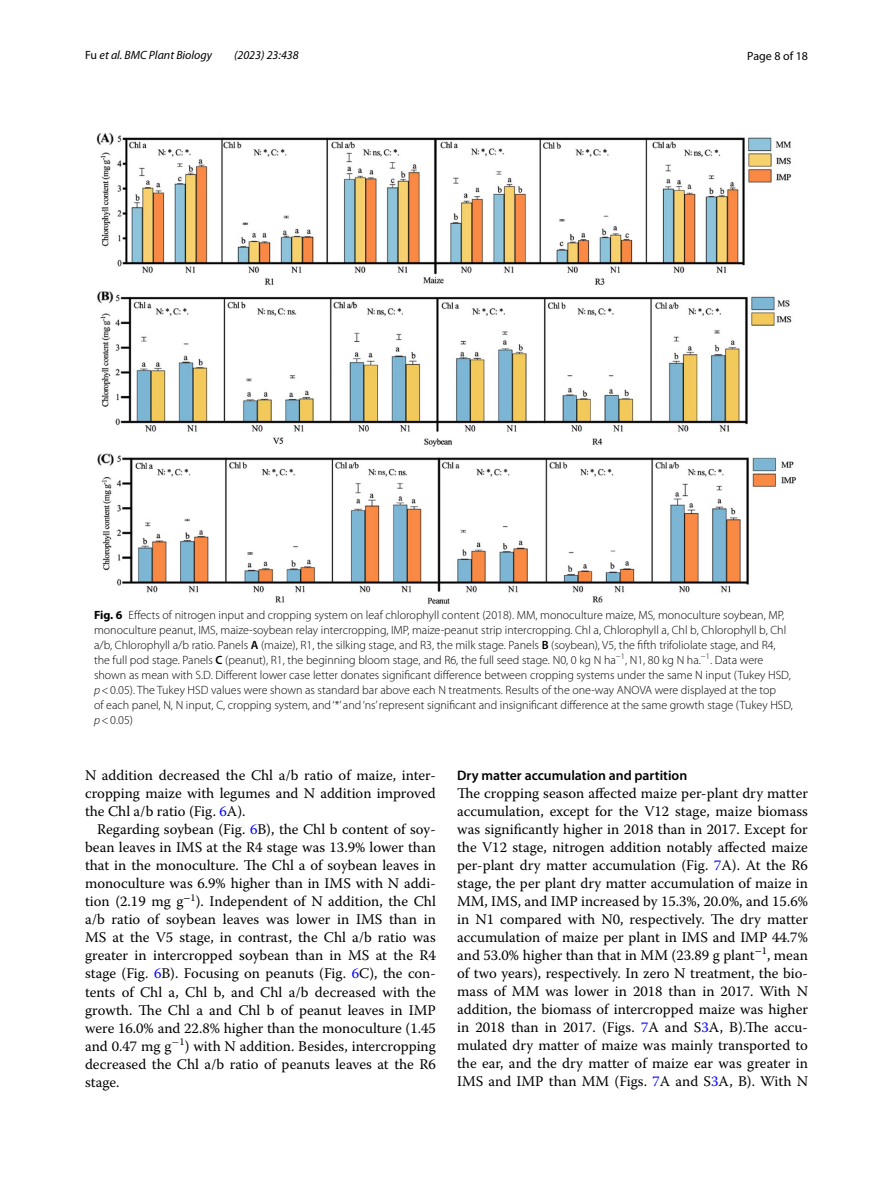
<style>
.page{position:relative;width:893px;height:1187px;background:#fff}
.page>*{position:absolute;margin:0;border:0;box-sizing:border-box;transform-origin:0 0}
.t1{font:14.7px/18px "Warnock Pro";color:#000;text-align:justify}
.t2{font:600 13.8px "Myriad Pro";color:#000}
.t3{font:300 12px/15px "Myriad Pro";color:#000}
.t4{font:italic 12px "Myriad Pro";color:#000}
.t5{font:12px "Myriad Pro";color:#000}
.s1{font-style:normal}
.s2{font-weight:700}
.s3{font-weight:600}
.s4{font-style:italic}
.s5{color:#00f}
</style>
<div class="page">
<img style="left:96px;top:133px;width:700px;height:471px">
<p class="t4" style="left:85px;top:48px;width:129px"><span class="s1">Fu</span> et al. BMC Plant Biology</p>
<p class="t4" style="left:234px;top:48px;width:66px">(2023) 23:438</p>
<p class="t5" style="left:747px;top:48px;width:62px">Page 8 of 18</p>
<p class="t3" style="left:94px;top:608px;width:700px"><span class="s2">Fig. 6</span> Effects of nitrogen input and cropping system on leaf chlorophyll content (2018). MM, monoculture maize, MS, monoculture soybean, MP, monoculture peanut, IMS, maize-soybean relay intercropping, IMP, maize-peanut strip intercropping. Chl a, Chlorophyll a, Chl b, Chlorophyll b, Chl a/b, Chlorophyll a/b ratio. Panels <span class="s3">A</span> (maize), R1, the silking stage, and R3, the milk stage. Panels <span class="s3">B</span> (soybean), V5, the fifth trifoliolate stage, and R4, the full pod stage. Panels <span class="s3">C</span> (peanut), R1, the beginning bloom stage, and R6, the full seed stage. N0, 0 kg N ha<sup>−1</sup>, N1, 80 kg N ha.<sup>−1</sup>. Data were shown as mean with S.D. Different lower case letter donates significant difference between cropping systems under the same N input (Tukey HSD, <span class="s4">p</span>&lt;0.05). The Tukey HSD values were shown as standard bar above each N treatments. Results of the one-way ANOVA were displayed at the top<br>of each panel, N, N input, C, cropping system, and‘*’ and‘ns’ represent significant and insignificant difference at the same growth stage (Tukey HSD, <span class="s4">p</span>&lt;0.05)</p>
<p class="t1" style="left:85px;top:766px;width:352px">N addition decreased the Chl a/b ratio of maize, inter&shy;cropping maize with legumes and N addition improved the Chl a/b ratio (Fig. <span class="s5">6</span>A).</p>
<p class="t1" style="left:85px;top:820px;width:352px;text-indent:12px">Regarding soybean (Fig. <span class="s5">6</span>B), the Chl b content of soy&shy;bean leaves in IMS at the R4 stage was 13.9% lower than that in the monoculture. The Chl a of soybean leaves in monoculture was 6.9% higher than in IMS with N addi&shy;tion (2.19 mg g<sup>−</sup><sup>1</sup>). Independent of N addition, the Chl a/b ratio of soybean leaves was lower in IMS than in MS at the V5 stage, in contrast, the Chl a/b ratio was greater in intercropped soybean than in MS at the R4 stage (Fig. <span class="s5">6</span>B). Focusing on peanuts (Fig. <span class="s5">6</span>C), the con&shy;tents of Chl a, Chl b, and Chl a/b decreased with the growth. The Chl a and Chl b of peanut leaves in IMP were 16.0% and 22.8% higher than the monoculture (1.45 and 0.47 mg g<sup>−</sup><sup>1</sup>) with N addition. Besides, intercropping decreased the Chl a/b ratio of peanuts leaves at the R6 stage.</p>
<p class="t2" style="left:457px;top:766px;width:232px">Dry matter accumulation and partition</p>
<p class="t1" style="left:457px;top:783px;width:352px">The cropping season affected maize per-plant dry matter accumulation, except for the V12 stage, maize biomass was significantly higher in 2018 than in 2017. Except for the V12 stage, nitrogen addition notably affected maize per-plant dry matter accumulation (Fig. <span class="s5">7</span>A). At the R6 stage, the per plant dry matter accumulation of maize in MM, IMS, and IMP increased by 15.3%, 20.0%, and 15.6% in N1 compared with N0, respectively. The dry matter accumulation of maize per plant in IMS and IMP 44.7% and 53.0% higher than that in MM (23.89 g plant<sup>−</sup><sup>1</sup>, mean of two years), respectively. In zero N treatment, the bio&shy;mass of MM was lower in 2018 than in 2017. With N addition, the biomass of intercropped maize was higher in 2018 than in 2017. (Figs. <span class="s5">7</span>A and S<span class="s5">3</span>A, B).The accu&shy;mulated dry matter of maize was mainly transported to the ear, and the dry matter of maize ear was greater in IMS and IMP than MM (Figs. <span class="s5">7</span>A and S<span class="s5">3</span>A, B). With N</p>
</div>
